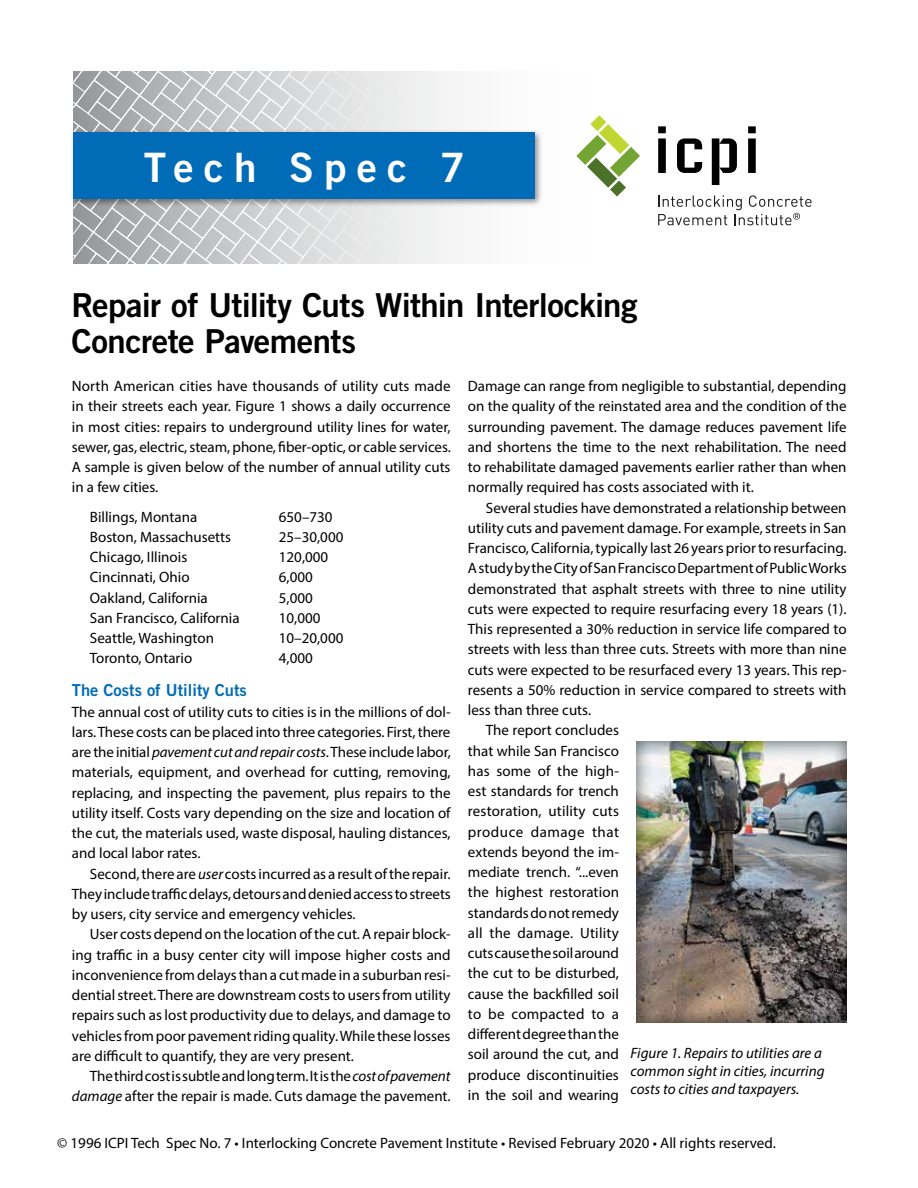
<style>
.page{position:relative;width:918px;height:1188px;background:#fff}
.page>*{position:absolute;margin:0;border:0;box-sizing:border-box;transform-origin:0 0}
.t1{font:40.5px "Trade Gothic Bold Two";letter-spacing:.25em;color:#fff}
.t2{font:33px/36px "Trade Gothic Bold Two";letter-spacing:-.02em;color:#000}
.t3{font:16.5px "Trade Gothic Bold Two";color:#006cb7}
.t4{font:15px/20.2px "Myriad Pro";color:#000;text-align:justify}
.t5{font:italic 15px/18px "Myriad Pro";color:#000}
.t6{font:15px "Myriad Pro";letter-spacing:.035em;color:#000}
.t7{font:15px "Myriad Pro";letter-spacing:.02em;color:#000}
.s1{font-style:italic}
</style>
<div class="page">
<div style="left:635px;top:739px;width:212px;height:284px;background:#000;opacity:.6"></div>
<svg style="left:74px;top:71px;width:380px;height:193px"></svg>
<div style="left:70px;top:129px;width:474px;height:79px;background:#000;opacity:.44"></div>
<div style="left:74px;top:132px;width:461px;height:67px;background:#006cb7"></div>
<svg style="left:576px;top:115px;width:64px;height:82px"></svg>
<svg style="left:658px;top:126px;width:8px;height:47px"></svg>
<svg style="left:677px;top:138px;width:25px;height:35px"></svg>
<svg style="left:712px;top:138px;width:25px;height:47px"></svg>
<svg style="left:748px;top:126px;width:8px;height:47px"></svg>
<svg style="left:658px;top:195px;width:154px;height:30px"></svg>
<h1 class="t1" style="left:144px;top:143px;width:323px">Tech Spec 7</h1>
<h2 class="t2" style="left:71px;top:286px;width:568px">Repair of Utility Cuts Within Interlocking<br>Concrete Pavements</h2>
<p class="t4" style="left:72px;top:376px;width:380px">North American cities have thousands of utility cuts made in their streets each year. Figure 1 shows a daily occurrence in most cities: repairs to underground utility lines for water, sewer, gas, electric, steam, phone, fiber-optic, or cable services.<br>A sample is given below of the number of annual utility cuts in a few cities.</p>
<p class="t4" style="left:90px;top:506px;width:109px">Billings, Montana</p>
<p class="t4" style="left:279px;top:506px;width:55px">650–730</p>
<p class="t4" style="left:90px;top:526px;width:143px">Boston, Massachusetts</p>
<p class="t4" style="left:279px;top:526px;width:66px">25–30,000</p>
<p class="t4" style="left:90px;top:547px;width:99px">Chicago, Illinois</p>
<p class="t4" style="left:279px;top:547px;width:51px">120,000</p>
<p class="t4" style="left:90px;top:567px;width:101px">Cincinnati, Ohio</p>
<p class="t4" style="left:279px;top:567px;width:35px">6,000</p>
<p class="t4" style="left:90px;top:587px;width:119px">Oakland, California</p>
<p class="t4" style="left:279px;top:587px;width:35px">5,000</p>
<p class="t4" style="left:90px;top:607px;width:151px">San Francisco, California</p>
<p class="t4" style="left:279px;top:607px;width:43px">10,000</p>
<p class="t4" style="left:90px;top:628px;width:126px">Seattle, Washington</p>
<p class="t4" style="left:279px;top:628px;width:66px">10–20,000</p>
<p class="t4" style="left:90px;top:648px;width:104px">Toronto, Ontario</p>
<p class="t4" style="left:279px;top:648px;width:35px">4,000</p>
<p class="t3" style="left:72px;top:680px;width:177px">The Costs of Utility Cuts</p>
<p class="t4" style="left:72px;top:701px;width:380px">The annual cost of utility cuts to cities is in the millions of dol&shy;lars. These costs can be placed into three categories. First, there are the initial <span class="s1">pavement cut and repair costs</span>. These include labor, materials, equipment, and overhead for cutting, removing, replacing, and inspecting the pavement, plus repairs to the utility itself. Costs vary depending on the size and location of the cut, the materials used, waste disposal, hauling distances, and local labor rates.</p>
<p class="t4" style="left:72px;top:863px;width:380px;text-indent:18px">Second, there are <span class="s1">user</span> costs incurred as a result of the repair.<br>They include traffic delays, detours and denied access to streets by users, city service and emergency vehicles.</p>
<p class="t4" style="left:72px;top:924px;width:380px;text-indent:18px">User costs depend on the location of the cut. A repair block&shy;ing traffic in a busy center city will impose higher costs and inconvenience from delays than a cut made in a suburban resi&shy;dential street. There are downstream costs to users from utility repairs such as lost productivity due to delays, and damage to vehicles from poor pavement riding quality. While these losses are difficult to quantify, they are very present.</p>
<p class="t4" style="left:72px;top:1066px;width:380px;text-align:right">The third cost is subtle and long term. It is the <span class="s1">cost of pavement damage</span> after the repair is made. Cuts damage the pavement.</p>
<p class="t4" style="left:468px;top:376px;width:380px">Damage can range from negligible to substantial, depending on the quality of the reinstated area and the condition of the surrounding pavement. The damage reduces pavement life and shortens the time to the next rehabilitation. The need to rehabilitate damaged pavements earlier rather than when normally required has costs associated with it.</p>
<p class="t4" style="left:486px;top:497px;width:362px">Several studies have demonstrated a relationship between</p>
<p class="t4" style="left:468px;top:517px;width:380px">utility cuts and pavement damage. For example, streets in San</p>
<p class="t4" style="left:468px;top:538px;width:380px">Francisco, California, typically last 26 years prior to resurfacing.</p>
<p class="t4" style="left:468px;top:558px;width:380px">A study by the City of San Francisco Department of Public Works</p>
<p class="t4" style="left:468px;top:578px;width:380px">demonstrated that asphalt streets with three to nine utility</p>
<p class="t4" style="left:468px;top:598px;width:380px">cuts were expected to require resurfacing every 18 years (1).</p>
<p class="t4" style="left:468px;top:619px;width:380px">This represented a 30% reduction in service life compared to</p>
<p class="t4" style="left:468px;top:639px;width:380px">streets with less than three cuts. Streets with more than nine</p>
<p class="t4" style="left:468px;top:659px;width:380px">cuts were expected to be resurfaced every 13 years. This rep-</p>
<p class="t4" style="left:468px;top:679px;width:380px">resents a 50% reduction in service compared to streets with</p>
<p class="t4" style="left:468px;top:700px;width:125px">less than three cuts.</p>
<p class="t4" style="left:486px;top:720px;width:135px">The report concludes</p>
<p class="t4" style="left:468px;top:740px;width:153px">that while San Francisco</p>
<p class="t4" style="left:468px;top:760px;width:153px">has some of the high-</p>
<p class="t4" style="left:468px;top:781px;width:153px">est standards for trench</p>
<p class="t4" style="left:468px;top:801px;width:153px">restoration, utility cuts</p>
<p class="t6" style="left:468px;top:822px;width:153px">produce damage that</p>
<p class="t4" style="left:468px;top:841px;width:153px">extends beyond the im-</p>
<p class="t4" style="left:468px;top:862px;width:152px">mediate trench. “...even</p>
<p class="t4" style="left:468px;top:882px;width:153px">the highest restoration</p>
<p class="t4" style="left:468px;top:902px;width:153px">standards do not remedy</p>
<p class="t4" style="left:468px;top:922px;width:153px">all the damage. Utility</p>
<p class="t4" style="left:468px;top:943px;width:152px">cuts cause the soil around</p>
<p class="t4" style="left:468px;top:963px;width:153px">the cut to be disturbed,</p>
<p class="t4" style="left:468px;top:983px;width:153px">cause the backfilled soil</p>
<p class="t7" style="left:468px;top:1005px;width:152px">to be compacted to a</p>
<p class="t4" style="left:468px;top:1024px;width:152px">different degree than the</p>
<p class="t4" style="left:468px;top:1044px;width:153px">soil around the cut, and</p>
<p class="t4" style="left:468px;top:1064px;width:152px">produce discontinuities</p>
<p class="t4" style="left:468px;top:1084px;width:153px">in the soil and wearing</p>
<p class="t5" style="left:631px;top:1044px;width:195px">Figure 1. Repairs to utilities are a common sight in cities, incurring costs to cities and taxpayers.</p>
<p class="t4" style="left:57px;top:1133px;width:720px">© 1996 ICPI Tech Spec No. 7 • Interlocking Concrete Pavement Institute • Revised February 2020 • All rights reserved.</p>
</div>
